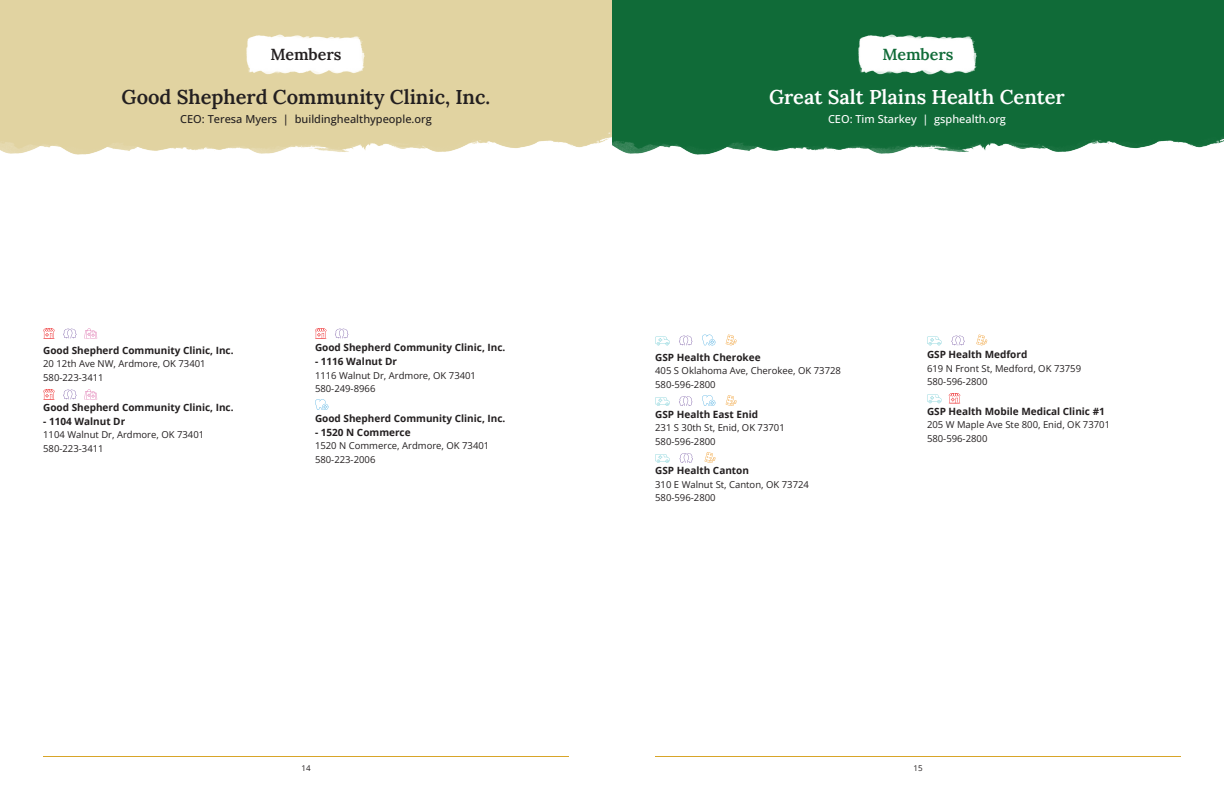
<style>
.page{position:relative;width:1224px;height:792px;background:#fff}
.page>*{position:absolute;margin:0;border:0;box-sizing:border-box;transform-origin:0 0}
.Heading_Health_Center_Page{font:600 20px "Lora";color:#231f20}
.Heading_Health_Center_Page-2{font:600 20px "Lora";color:#fff}
.Sub_Heading{font:600 16px "Lora";color:#106b38}
.Sub_Heading-2{font:600 16px "Lora";color:#231f20}
.Heading_Health_Center_Page-3{font:500 11px "Open Sans";color:#231f20}
.Heading_Health_Center_Page-4{font:500 11px "Open Sans";color:#fff}
.Health_Center_Body{font:700 10px "Open Sans";color:#231f20}
.Health_Center_Body-2{font:9.5px/13.5px "Open Sans";color:#231f20}
.t1{font:8px "Open Sans";color:#231f20}
</style>
<div class="page">
<div style="left:612px;top:0;width:612px;height:131px;background:#106b38"></div>
<img style="left:858px;top:34px;width:119px;height:41px">
<img style="left:0;top:131px;width:1224px;height:24px">
<div style="left:0;top:0;width:612px;height:131px;background:#e1d3a1"></div>
<img style="left:246px;top:34px;width:119px;height:41px">
<svg style="left:315px;top:399px;width:13px;height:11px"></svg>
<svg style="left:63px;top:328px;width:14px;height:10px"></svg>
<svg style="left:43px;top:328px;width:12px;height:11px"></svg>
<svg style="left:84px;top:328px;width:13px;height:10px"></svg>
<svg style="left:63px;top:389px;width:14px;height:10px"></svg>
<svg style="left:43px;top:389px;width:12px;height:11px"></svg>
<svg style="left:84px;top:389px;width:13px;height:10px"></svg>
<svg style="left:335px;top:328px;width:13px;height:10px"></svg>
<svg style="left:315px;top:328px;width:12px;height:11px"></svg>
<svg style="left:702px;top:395px;width:13px;height:11px"></svg>
<svg style="left:679px;top:396px;width:13px;height:10px"></svg>
<svg style="left:726px;top:395px;width:11px;height:11px"></svg>
<svg style="left:655px;top:397px;width:15px;height:9px"></svg>
<svg style="left:680px;top:453px;width:13px;height:10px"></svg>
<svg style="left:705px;top:452px;width:11px;height:11px"></svg>
<svg style="left:655px;top:454px;width:15px;height:9px"></svg>
<svg style="left:951px;top:335px;width:14px;height:10px"></svg>
<svg style="left:976px;top:335px;width:11px;height:10px"></svg>
<svg style="left:927px;top:337px;width:14px;height:8px"></svg>
<hr style="left:43px;top:756px;width:526px;height:1px;background:#d8a529">
<hr style="left:655px;top:756px;width:526px;height:1px;background:#d8a529">
<svg style="left:702px;top:335px;width:13px;height:10px"></svg>
<svg style="left:679px;top:335px;width:13px;height:10px"></svg>
<svg style="left:726px;top:335px;width:11px;height:10px"></svg>
<svg style="left:655px;top:337px;width:15px;height:8px"></svg>
<svg style="left:927px;top:394px;width:14px;height:9px"></svg>
<svg style="left:949px;top:393px;width:11px;height:11px"></svg>
<p class="Sub_Heading-2" style="left:270px;top:42px;width:73px">Members</p>
<p class="Heading_Health_Center_Page" style="left:122px;top:81px;width:370px">Good Shepherd Community Clinic, Inc.</p>
<p class="Heading_Health_Center_Page-3" style="left:180px;top:111px;width:253px">CEO: Teresa Myers | buildinghealthypeople.org</p>
<p class="Health_Center_Body" style="left:43px;top:343px;width:192px">Good Shepherd Community Clinic, Inc.</p>
<p class="Health_Center_Body-2" style="left:43px;top:357px;width:164px">20 12th Ave NW, Ardmore, OK 73401<br>580-223-3411</p>
<p class="Health_Center_Body" style="left:43px;top:400px;width:192px">Good Shepherd Community Clinic, Inc.</p>
<p class="Health_Center_Body" style="left:43px;top:414px;width:84px">- 1104 Walnut Dr</p>
<p class="Health_Center_Body-2" style="left:43px;top:428px;width:163px">1104 Walnut Dr, Ardmore, OK 73401<br>580-223-3411</p>
<p class="Health_Center_Body" style="left:315px;top:340px;width:192px">Good Shepherd Community Clinic, Inc.</p>
<p class="Health_Center_Body" style="left:315px;top:354px;width:84px">- 1116 Walnut Dr</p>
<p class="Health_Center_Body-2" style="left:315px;top:368px;width:163px">1116 Walnut Dr, Ardmore, OK 73401<br>580-249-8966</p>
<p class="Health_Center_Body" style="left:315px;top:411px;width:192px">Good Shepherd Community Clinic, Inc.</p>
<p class="Health_Center_Body" style="left:315px;top:425px;width:97px">- 1520 N Commerce</p>
<p class="Health_Center_Body-2" style="left:315px;top:439px;width:176px">1520 N Commerce, Ardmore, OK 73401<br>580-223-2006</p>
<p class="Sub_Heading" style="left:882px;top:42px;width:73px">Members</p>
<p class="Heading_Health_Center_Page-2" style="left:769px;top:81px;width:297px">Great Salt Plains Health Center</p>
<p class="Heading_Health_Center_Page-4" style="left:828px;top:111px;width:179px">CEO: Tim Starkey | gsphealth.org</p>
<p class="Health_Center_Body" style="left:655px;top:350px;width:107px">GSP Health Cherokee</p>
<p class="Health_Center_Body-2" style="left:655px;top:364px;width:187px">405 S Oklahoma Ave, Cherokee, OK 73728<br>580-596-2800</p>
<p class="Health_Center_Body" style="left:655px;top:407px;width:104px">GSP Health East Enid</p>
<p class="Health_Center_Body-2" style="left:655px;top:421px;width:131px">231 S 30th St, Enid, OK 73701<br>580-596-2800</p>
<p class="Health_Center_Body" style="left:655px;top:463px;width:95px">GSP Health Canton</p>
<p class="Health_Center_Body-2" style="left:655px;top:477px;width:155px">310 E Walnut St, Canton, OK 73724<br>580-596-2800</p>
<p class="Health_Center_Body" style="left:927px;top:347px;width:102px">GSP Health Medford</p>
<p class="Health_Center_Body-2" style="left:927px;top:361px;width:156px">619 N Front St, Medford, OK 73759<br>580-596-2800</p>
<p class="Health_Center_Body" style="left:927px;top:404px;width:179px">GSP Health Mobile Medical Clinic #1</p>
<p class="Health_Center_Body-2" style="left:927px;top:418px;width:185px">205 W Maple Ave Ste 800, Enid, OK 73701<br>580-596-2800</p>
<p class="t1" style="left:301px;top:762px;width:11px">14</p>
<p class="t1" style="left:913px;top:762px;width:11px">15</p>
</div>
